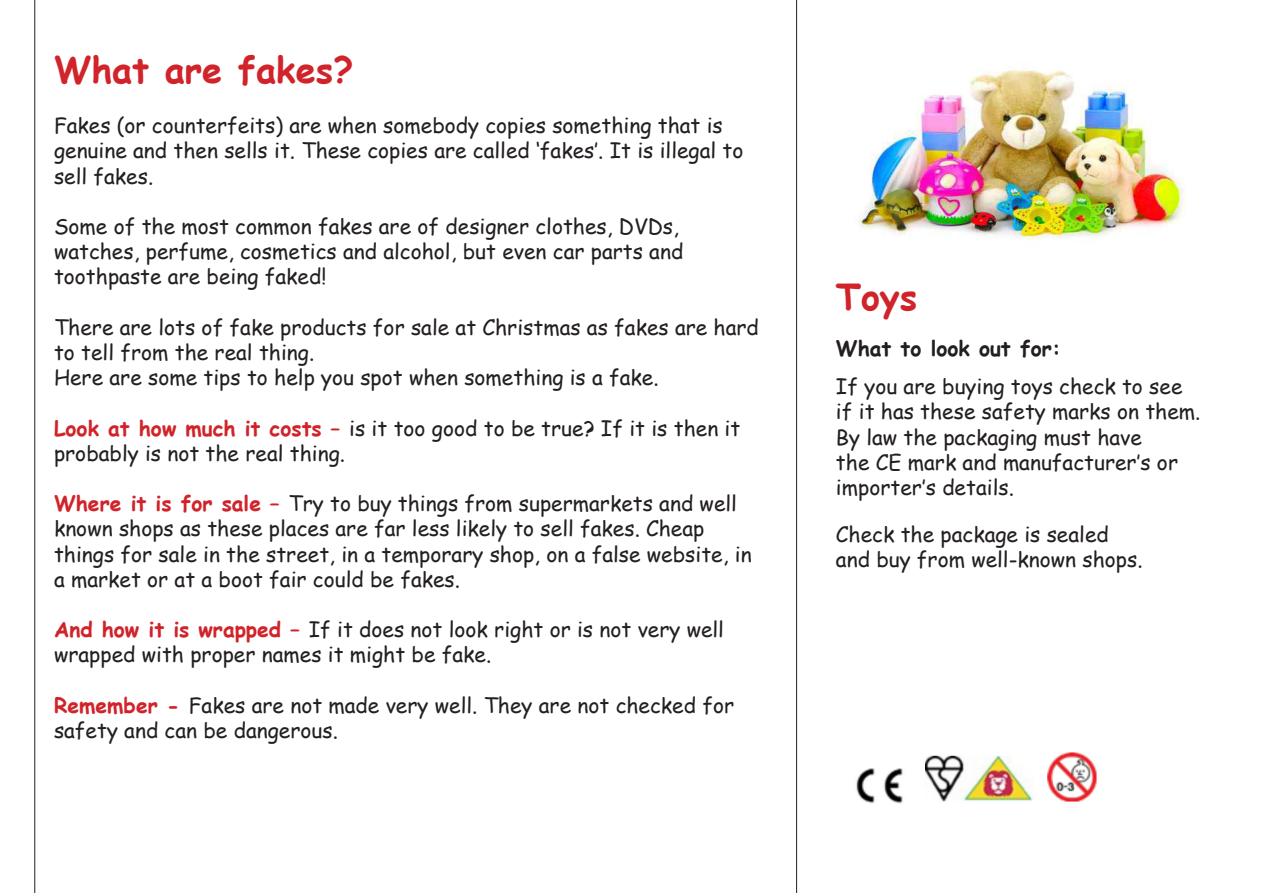
<style>
.page{position:relative;width:1263px;height:893px;background:#fff}
.page>*{position:absolute;margin:0;border:0;box-sizing:border-box;transform-origin:0 0}
.t1{font:700 36px "Comic Sans MS";color:#d1232a}
.t2{font:21px/25.2px "Comic Sans MS";color:#231f20}
.t3{font:700 21px "Comic Sans MS";color:#231f20}
.s1{font-weight:700;color:#d1232a}
</style>
<div class="page">
<img style="left:858px;top:68px;width:328px;height:171px">
<img style="left:856px;top:752px;width:241px;height:52px">
<p class="t1" style="left:54px;top:43px;width:301px">What are fakes?</p>
<p class="t2" style="left:54px;top:112px;width:691px">Fakes (or counterfeits) are when somebody copies something that is genuine and then sells it. These copies are called ‘fakes’. It is illegal to sell fakes.</p>
<p class="t2" style="left:54px;top:213px;width:631px">Some of the most common fakes are of designer clothes, DVDs, watches, perfume, cosmetics and alcohol, but even car parts and toothpaste are being faked!</p>
<p class="t2" style="left:54px;top:314px;width:706px">There are lots of fake products for sale at Christmas as fakes are hard to tell from the real thing.</p>
<p class="t2" style="left:54px;top:364px;width:606px">Here are some tips to help you spot when something is a fake.</p>
<p class="t2" style="left:54px;top:415px;width:688px"><span class="s1">Look at how much it costs –</span> is it too good to be true? If it is then it probably is not the real thing.</p>
<p class="t2" style="left:54px;top:490px;width:699px"><span class="s1">Where it is for sale –</span> Try to buy things from supermarkets and well known shops as these places are far less likely to sell fakes. Cheap things for sale in the street, in a temporary shop, on a false website, in a market or at a boot fair could be fakes.</p>
<p class="t2" style="left:54px;top:616px;width:671px"><span class="s1">And how it is wrapped –</span> If it does not look right or is not very well wrapped with proper names it might be fake.</p>
<p class="t2" style="left:54px;top:692px;width:682px"><span class="s1">Remember -</span> Fakes are not made very well. They are not checked for safety and can be dangerous.</p>
<p class="t1" style="left:836px;top:270px;width:83px">Toys</p>
<p class="t3" style="left:836px;top:333px;width:226px">What to look out for:</p>
<p class="t2" style="left:836px;top:373px;width:366px">If you are buying toys check to see if it has these safety marks on them.<br>By law the packaging must have<br>the CE mark and manufacturer’s or importer’s details.</p>
<p class="t2" style="left:836px;top:521px;width:308px">Check the package is sealed and buy from well-known shops.</p>
</div>
